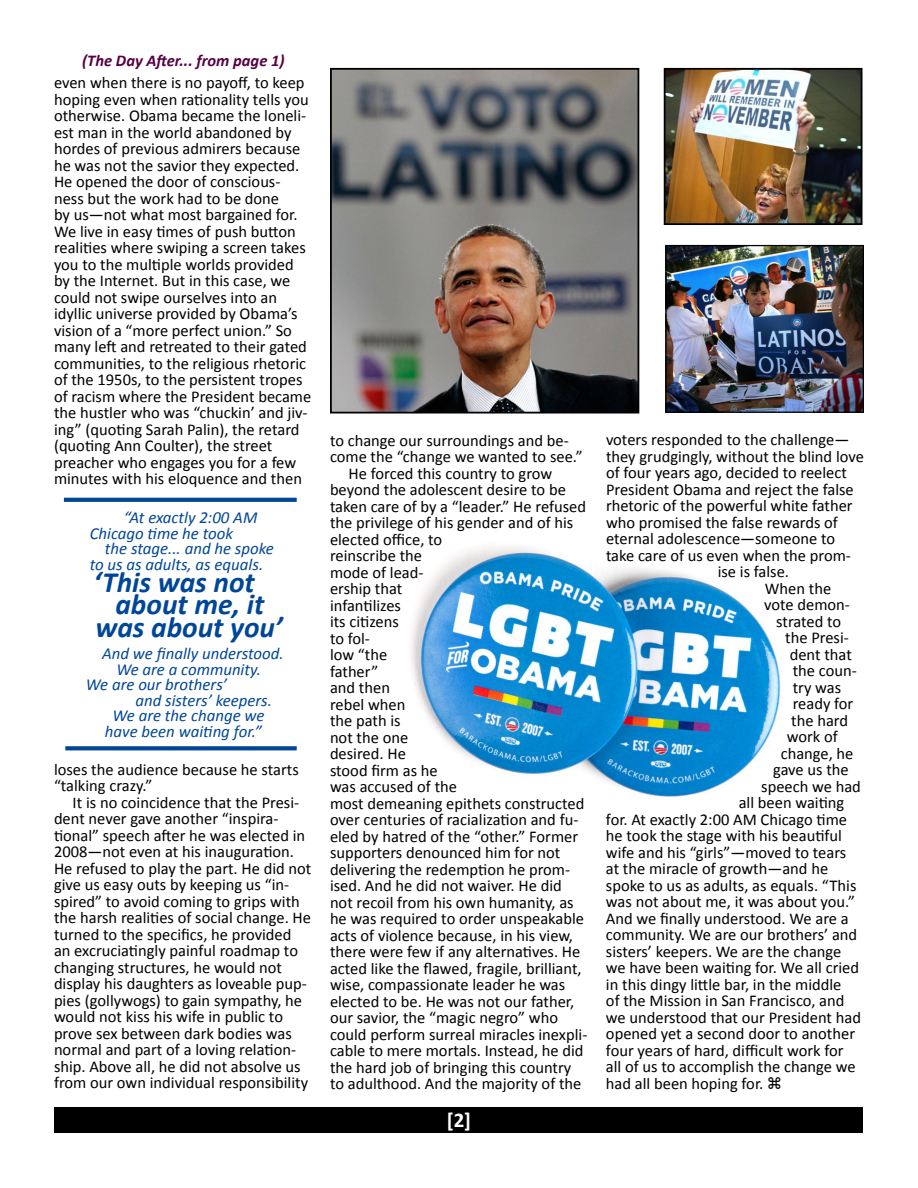
<style>
.page{position:relative;width:918px;height:1188px;background:#fff}
.page>*{position:absolute;margin:0;border:0;box-sizing:border-box;transform-origin:0 0}
.t1{font:italic 700 29.4px "Calibri";color:#004698}
.t2{font:700 21px "Calibri";color:#fff}
.t3{font:italic 16.8px/15.5px "Calibri";color:#004698}
.t4{font:16.5px/16.5px "Calibri";color:#000}
.t5{font:italic 700 16.5px "Calibri";color:#560043}
</style>
<div class="page">
<img style="left:411px;top:547px;width:371px;height:250px">
<svg style="left:64px;top:498px;width:233px;height:4px"></svg>
<svg style="left:65px;top:746px;width:232px;height:4px"></svg>
<div style="left:55px;top:1108px;width:808px;height:25px;background:#000"></div>
<img style="left:333px;top:71px;width:303px;height:340px">
<div style="left:330px;top:68px;width:309px;height:346px;border:2px solid #000"></div>
<img style="left:667px;top:71px;width:192px;height:151px">
<div style="left:664px;top:68px;width:198px;height:157px;border:2px solid #000"></div>
<img style="left:667px;top:247px;width:195px;height:164px">
<div style="left:665px;top:245px;width:199px;height:168px;border:1px solid #000"></div>
<p class="t5" style="left:82px;top:51px;width:204px">(The Day After... from page 1)</p>
<p class="t4" style="left:54px;top:74px;width:259px">even when there is no payoff, to keep hoping even when rationality tells you otherwise. Obama became the loneli&shy;est man in the world abandoned by hordes of previous admirers because he was not the savior they expected.<br>He opened the door of conscious&shy;ness but the work had to be done<br>by us—not what most bargained for.<br>We live in easy times of push button realities where swiping a screen takes you to the multiple worlds provided by the Internet. But in this case, we could not swipe ourselves into an idyllic universe provided by Obama’s vision of a “more perfect union.” So many left and retreated to their gated communities, to the religious rhetoric of the 1950s, to the persistent tropes of racism where the President became the hustler who was “chuckin’ and jiv&shy;ing” (quoting Sarah Palin), the retard (quoting Ann Coulter), the street preacher who engages you for a few minutes with his eloquence and then</p>
<p class="t3" style="left:90px;top:509px;width:169px;text-indent:34px">“At exactly 2:00 AM<br>Chicago time he took</p>
<p class="t3" style="left:90px;top:540px;width:186px;text-indent:15px">the stage... and he spoke to us as adults, as equals.</p>
<h1 class="t1" style="left:94px;top:564px;width:163px">‘This was not</h1>
<h1 class="t1" style="left:115px;top:586px;width:151px">about me, it</h1>
<h1 class="t1" style="left:95px;top:609px;width:189px">was about you’</h1>
<p class="t3" style="left:102px;top:645px;width:183px">And we finally understood.</p>
<p class="t3" style="left:116px;top:661px;width:146px">We are a community.</p>
<p class="t3" style="left:86px;top:676px;width:143px">We are our brothers’</p>
<p class="t3" style="left:135px;top:692px;width:138px">and sisters’ keepers.</p>
<p class="t3" style="left:113px;top:707px;width:154px">We are the change we</p>
<p class="t3" style="left:105px;top:722px;width:158px">have been waiting for.”</p>
<p class="t4" style="left:54px;top:760px;width:246px">loses the audience because he starts “talking crazy.”</p>
<p class="t4" style="left:54px;top:793px;width:259px;text-indent:19px">It is no coincidence that the Presi&shy;dent never gave another “inspira&shy;tional” speech after he was elected in 2008—not even at his inauguration.<br>He refused to play the part. He did not give us easy outs by keeping us “in&shy;spired” to avoid coming to grips with the harsh realities of social change. He turned to the specifics, he provided an excruciatingly painful roadmap to changing structures, he would not display his daughters as loveable pup&shy;pies (gollywogs) to gain sympathy, he would not kiss his wife in public to prove sex between dark bodies was normal and part of a loving relation&shy;ship. Above all, he did not absolve us from our own individual responsibility</p>
<p class="t4" style="left:330px;top:431px;width:240px">to change our surroundings and be-</p>
<p class="t4" style="left:330px;top:448px;width:254px">come the “change we wanted to see.”</p>
<p class="t4" style="left:349px;top:464px;width:205px">He forced this country to grow</p>
<p class="t4" style="left:330px;top:481px;width:237px">beyond the adolescent desire to be</p>
<p class="t4" style="left:330px;top:497px;width:258px">taken care of by a “leader.” He refused</p>
<p class="t4" style="left:330px;top:514px;width:245px">the privilege of his gender and of his</p>
<p class="t4" style="left:330px;top:530px;width:114px">elected office, to</p>
<p class="t4" style="left:330px;top:547px;width:94px">reinscribe the</p>
<p class="t4" style="left:330px;top:563px;width:95px">mode of lead-</p>
<p class="t4" style="left:330px;top:580px;width:74px">ership that</p>
<p class="t4" style="left:330px;top:596px;width:73px">infantilizes</p>
<p class="t4" style="left:330px;top:613px;width:70px">its citizens</p>
<p class="t4" style="left:330px;top:629px;width:42px">to fol-</p>
<p class="t4" style="left:330px;top:646px;width:59px">low “the</p>
<p class="t4" style="left:330px;top:662px;width:50px">father”</p>
<p class="t4" style="left:330px;top:679px;width:62px">and then</p>
<p class="t4" style="left:330px;top:695px;width:77px">rebel when</p>
<p class="t4" style="left:330px;top:712px;width:72px">the path is</p>
<p class="t4" style="left:330px;top:728px;width:80px">not the one</p>
<p class="t4" style="left:330px;top:745px;width:77px">desired. He</p>
<p class="t4" style="left:330px;top:761px;width:109px">stood firm as he</p>
<p class="t4" style="left:330px;top:778px;width:129px">was accused of the</p>
<p class="t4" style="left:330px;top:794px;width:256px">most demeaning epithets constructed</p>
<p class="t4" style="left:330px;top:811px;width:250px">over centuries of racialization and fu-</p>
<p class="t4" style="left:330px;top:827px;width:250px">eled by hatred of the “other.” Former</p>
<p class="t4" style="left:330px;top:844px;width:232px">supporters denounced him for not</p>
<p class="t4" style="left:330px;top:860px;width:242px">delivering the redemption he prom-</p>
<p class="t4" style="left:330px;top:877px;width:233px">ised. And he did not waiver. He did</p>
<p class="t4" style="left:330px;top:893px;width:245px">not recoil from his own humanity, as</p>
<p class="t4" style="left:330px;top:910px;width:256px">he was required to order unspeakable</p>
<p class="t4" style="left:330px;top:926px;width:245px">acts of violence because, in his view,</p>
<p class="t4" style="left:330px;top:943px;width:252px">there were few if any alternatives. He</p>
<p class="t4" style="left:330px;top:959px;width:253px">acted like the flawed, fragile, brilliant,</p>
<p class="t4" style="left:330px;top:976px;width:237px">wise, compassionate leader he was</p>
<p class="t4" style="left:330px;top:992px;width:246px">elected to be. He was not our father,</p>
<p class="t4" style="left:330px;top:1009px;width:230px">our savior, the “magic negro” who</p>
<p class="t4" style="left:330px;top:1025px;width:259px">could perform surreal miracles inexpli-</p>
<p class="t4" style="left:330px;top:1042px;width:255px">cable to mere mortals. Instead, he did</p>
<p class="t4" style="left:330px;top:1058px;width:243px">the hard job of bringing this country</p>
<p class="t4" style="left:330px;top:1075px;width:253px">to adulthood. And the majority of the</p>
<p class="t2" style="left:447px;top:1107px;width:26px">[2]</p>
<p class="t4" style="left:606px;top:431px;width:245px">voters responded to the challenge—</p>
<p class="t4" style="left:606px;top:447px;width:259px">they grudgingly, without the blind love</p>
<p class="t4" style="left:606px;top:464px;width:243px">of four years ago, decided to reelect</p>
<p class="t4" style="left:606px;top:480px;width:249px">President Obama and reject the false</p>
<p class="t4" style="left:606px;top:497px;width:248px">rhetoric of the powerful white father</p>
<p class="t4" style="left:606px;top:513px;width:234px">who promised the false rewards of</p>
<p class="t4" style="left:606px;top:530px;width:231px">eternal adolescence—someone to</p>
<p class="t4" style="left:606px;top:546px;width:246px">take care of us even when the prom-</p>
<p class="t4" style="left:718px;top:563px;width:73px">ise is false.</p>
<p class="t4" style="left:765px;top:579px;width:68px">When the</p>
<p class="t4" style="left:764px;top:596px;width:87px">vote demon-</p>
<p class="t4" style="left:776px;top:612px;width:66px">strated to</p>
<p class="t4" style="left:785px;top:629px;width:65px">the Presi-</p>
<p class="t4" style="left:790px;top:645px;width:64px">dent that</p>
<p class="t4" style="left:793px;top:662px;width:66px">the coun-</p>
<p class="t4" style="left:793px;top:678px;width:50px">try was</p>
<p class="t4" style="left:793px;top:695px;width:62px">ready for</p>
<p class="t4" style="left:791px;top:711px;width:58px">the hard</p>
<p class="t4" style="left:787px;top:728px;width:53px">work of</p>
<p class="t4" style="left:781px;top:744px;width:74px">change, he</p>
<p class="t4" style="left:773px;top:761px;width:77px">gave us the</p>
<p class="t4" style="left:761px;top:777px;width:101px">speech we had</p>
<p class="t4" style="left:739px;top:794px;width:107px">all been waiting</p>
<p class="t4" style="left:606px;top:810px;width:243px">for. At exactly 2:00 AM Chicago time</p>
<p class="t4" style="left:606px;top:827px;width:238px">he took the stage with his beautiful</p>
<p class="t4" style="left:606px;top:843px;width:242px">wife and his “girls”—moved to tears</p>
<p class="t4" style="left:606px;top:860px;width:224px">at the miracle of growth—and he</p>
<p class="t4" style="left:606px;top:876px;width:252px">spoke to us as adults, as equals. “This</p>
<p class="t4" style="left:606px;top:893px;width:251px">was not about me, it was about you.”</p>
<p class="t4" style="left:606px;top:909px;width:244px">And we finally understood. We are a</p>
<p class="t4" style="left:606px;top:926px;width:253px">community. We are our brothers’ and</p>
<p class="t4" style="left:606px;top:942px;width:237px">sisters’ keepers. We are the change</p>
<p class="t4" style="left:606px;top:959px;width:255px">we have been waiting for. We all cried</p>
<p class="t4" style="left:606px;top:975px;width:237px">in this dingy little bar, in the middle</p>
<p class="t4" style="left:606px;top:992px;width:240px">of the Mission in San Francisco, and</p>
<p class="t4" style="left:606px;top:1008px;width:257px">we understood that our President had</p>
<p class="t4" style="left:606px;top:1025px;width:251px">opened yet a second door to another</p>
<p class="t4" style="left:606px;top:1041px;width:239px">four years of hard, difficult work for</p>
<p class="t4" style="left:606px;top:1058px;width:251px">all of us to accomplish the change we</p>
<p class="t4" style="left:606px;top:1074px;width:159px">had all been hoping for.</p>
</div>
